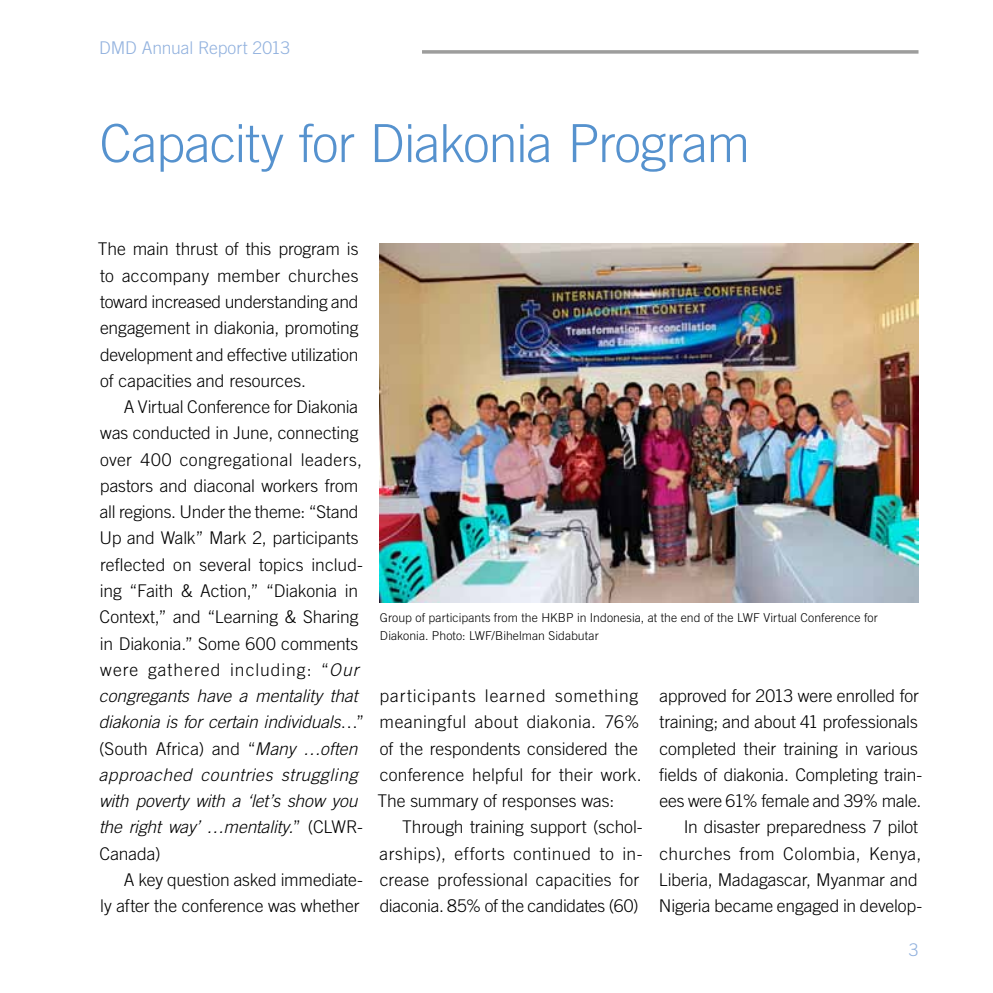
<style>
.page{position:relative;width:993px;height:993px;background:#fff}
.page>*{position:absolute;margin:0;border:0;box-sizing:border-box;transform-origin:0 0}
.t1{font:300 52.5px "Trade Gothic LT Std";letter-spacing:-.02em;color:#5692ce}
.t2{font:300 17.5px/26.2px "Trade Gothic LT Std";letter-spacing:-.005em;color:#000}
.t3{font:300 17.5px "Trade Gothic LT Std";letter-spacing:-.015em;color:#91b1de}
.t4{font:300 12.25px/17.5px "Trade Gothic LT Std";letter-spacing:.005em;color:#000}
.s1{font-style:italic}
</style>
<div class="page">
<svg style="left:422px;top:50px;width:496px;height:4px;background:#a8a8a8"></svg>
<img style="left:379px;top:243px;width:539px;height:359px">
<p class="t3" style="left:99px;top:37px;width:192px">DMD Annual Report 2013</p>
<h1 class="t1" style="left:99px;top:112px;width:652px">Capacity for Diakonia Program</h1>
<p class="t2" style="left:98px;top:236px;width:262px;text-align:justify">The main thrust of this program is to accompany member churches toward increased understanding and engagement in diakonia, promoting development and effective utilization of capacities and resources.</p>
<p class="t2" style="left:99px;top:393px;width:267px;text-indent:25px">A Virtual Conference for Diakonia was conducted in June, connecting over 400 congregational leaders, pastors and diaconal workers from all regions. Under the theme: “Stand<br>Up and Walk” Mark 2, participants reflected on several topics includ&shy;ing “Faith &amp; Action,” “Diakonia in<br>Context,” and “Learning &amp; Sharing in Diakonia.” Some 600 comments were gathered including: “<span class="s1">Our congregants have a mentality that diakonia is for certain individuals</span>…” (South Africa) and “<span class="s1">Many …often approached countries struggling with poverty with a ‘let’s show you the right way’ …mentality.</span>” (CLWR-<br>Canada)</p>
<p class="t2" style="left:100px;top:866px;width:264px;text-align:right">A key question asked immediate-<br>ly after the conference was whether</p>
<p class="t4" style="left:380px;top:608px;width:499px">Group of participants from the HKBP in Indonesia, at the end of the LWF Virtual Conference for<br>Diakonia. Photo: LWF/Bihelman Sidabutar</p>
<p class="t2" style="left:377px;top:682px;width:265px">participants learned something meaningful about diakonia. 76% of the respondents considered the conference helpful for their work.<br>The summary of responses was:</p>
<p class="t2" style="left:379px;top:813px;width:264px;text-indent:23px">Through training support (schol&shy;arships), efforts continued to in&shy;crease professional capacities for diaconia. 85% of the candidates (60)</p>
<p class="t2" style="left:658px;top:682px;width:265px;text-align:right">approved for 2013 were enrolled for training; and about 41 professionals completed their training in various fields of diakonia. Completing train&shy;ees were 61% female and 39% male.<br>In disaster preparedness 7 pilot churches from Colombia, Kenya, Liberia, Madagascar, Myanmar and Nigeria became engaged in develop-</p>
<p class="t3" style="left:908px;top:939px;width:11px">3</p>
</div>
